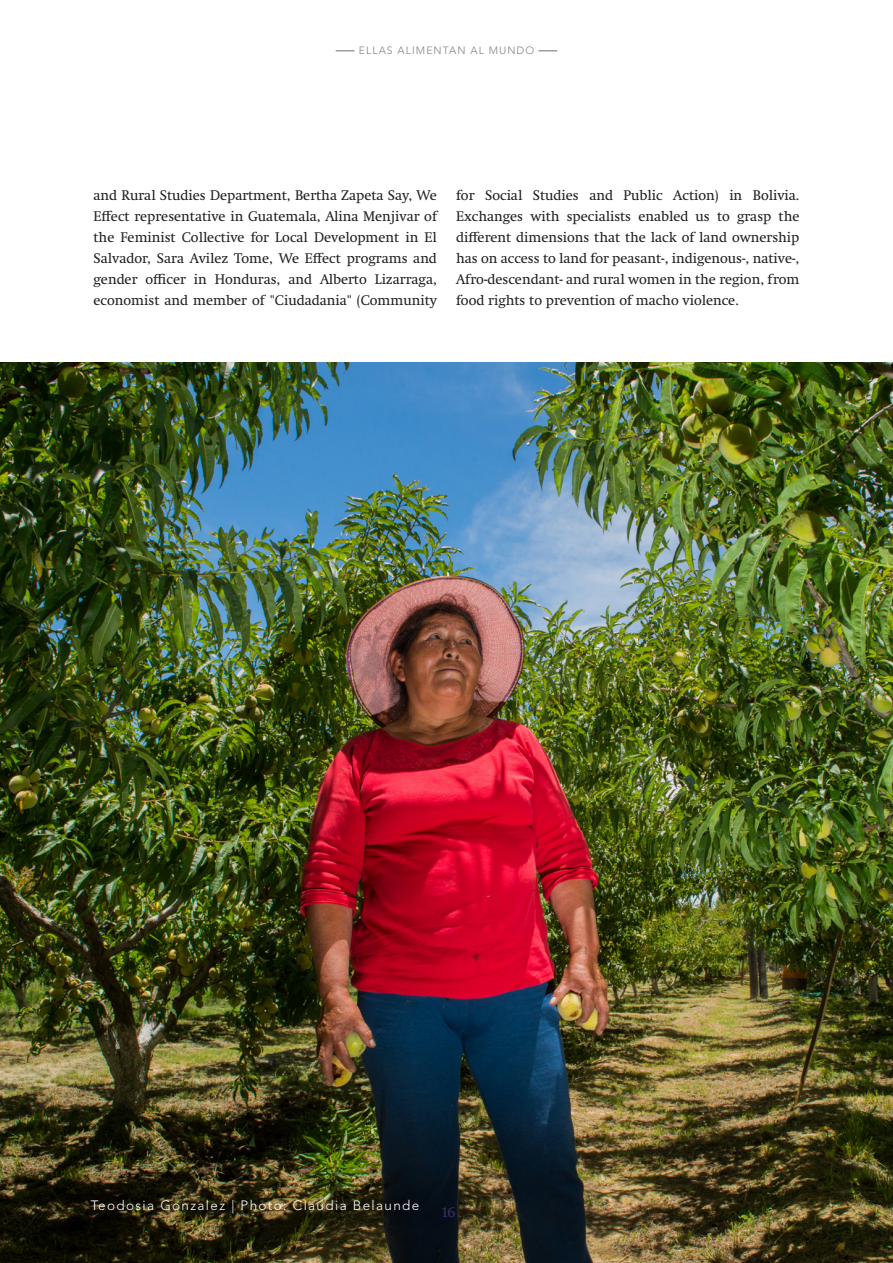
<style>
.page{position:relative;width:893px;height:1263px;background:#fff}
.page>*{position:absolute;margin:0;border:0;box-sizing:border-box;transform-origin:0 0}
.t1{font:15px "Swift Neue LT Pro";color:#633b97}
.Cuerpo{font:14.25px/21px "Swift Neue LT Pro";color:#231f20;text-align:justify}
.Fuente{font:300 13.5px "Avenir LT Pro";letter-spacing:.1em;color:#fff}
.t2{font:300 10.5px "Avenir LT Pro";letter-spacing:.1em;color:#808285}
</style>
<div class="page">
<img style="left:0;top:362px;width:893px;height:901px">
<svg style="left:538px;top:51px;width:19px;height:1px"></svg>
<svg style="left:336px;top:51px;width:18px;height:1px"></svg>
<p class="t2" style="left:359px;top:44px;width:177px">ELLAS ALIMENTAN AL MUNDO</p>
<p class="Cuerpo" style="left:94px;top:185px;width:345px">and Rural Studies Department, Bertha Zapeta Say, We Effect representative in Guatemala, Alina Menjivar of the Feminist Collective for Local Development in El Salvador, Sara Avilez Tome, We Effect programs and gender officer in Honduras, and Alberto Lizarraga, economist and member of "Ciudadania" (Community</p>
<p class="Cuerpo" style="left:456px;top:185px;width:345px">for Social Studies and Public Action) in Bolivia.<br>Exchanges with specialists enabled us to grasp the different dimensions that the lack of land ownership has on access to land for peasant-, indigenous-, native-, Afro-descendant- and rural women in the region, from food rights to prevention of macho violence.</p>
<p class="Fuente" style="left:91px;top:1197px;width:330px">Teodosia Gonzalez | Photo: Claudia Belaunde</p>
<p class="t1" style="left:441px;top:1203px;width:16px">16</p>
</div>
